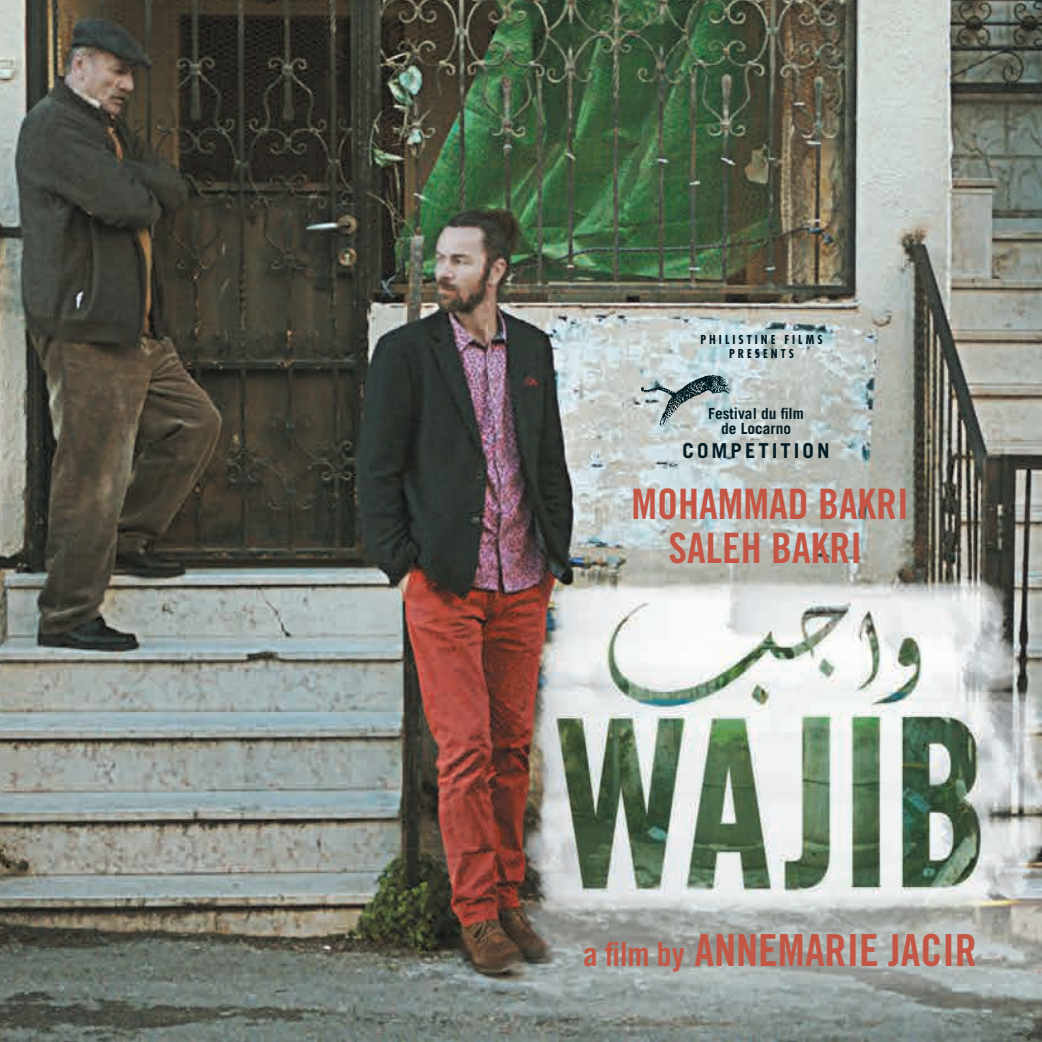
<style>
.page{position:relative;width:1042px;height:1042px;background:#fff}
.page>*{position:absolute;margin:0;border:0;box-sizing:border-box;transform-origin:0 0}
.t1{font:44.27px "Trade Gothic Bold Cond Twenty";color:#c35645}
.t2{font:42px/44.3px "Trade Gothic Bold Cond Twenty";color:#c35645;text-align:center}
.t3{font:700 20.47px "Trade Gothic";letter-spacing:.15em;color:#021b23}
.t4{font:700 15.4px/15.6px "Trade Gothic";color:#021b23;text-align:center}
.t5{font:700 condensed 12.08px/14.3px "Futura";letter-spacing:.25em;color:#021b23;text-align:center}
.s1{font-size:33.25px}
</style>
<div class="page">
<img style="left:0;top:0;width:1042px;height:1042px">
<img style="left:635px;top:370px;width:101px;height:62px">
<p class="t5" style="left:700px;top:332px;width:124px">PHILISTINE FILMS<br>PRESENTS</p>
<p class="t4" style="left:708px;top:405px;width:97px">Festival du film de Locarno</p>
<h3 class="t3" style="left:682px;top:438px;width:149px">COMPETITION</h3>
<h2 class="t2" style="left:631px;top:481px;width:279px">MOHAMMAD BAKRI<br>SALEH BAKRI</h2>
<h1 class="t1" style="left:583px;top:923px;width:395px"><span class="s1">a film by</span> ANNEMARIE JACIR</h1>
</div>
